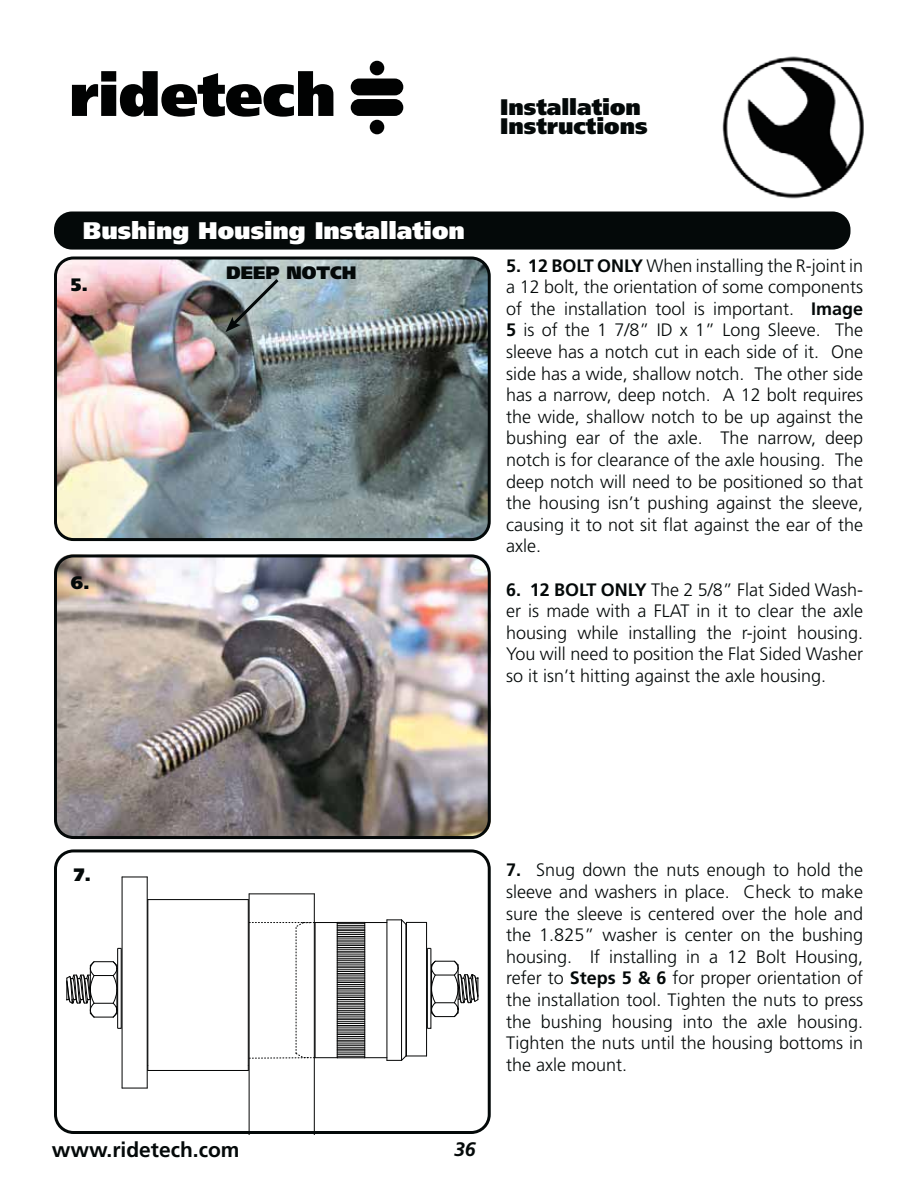
<style>
.page{position:relative;width:918px;height:1188px;background:#fff}
.page>*{position:absolute;margin:0;border:0;box-sizing:border-box;transform-origin:0 0}
.t1{font:900 24px "Frutiger LT Pro";color:#fff}
.t2{font:900 22.5px/19.5px "Frutiger LT Pro";color:#040909}
.t3{font:700 21px "Frutiger LT Pro";color:#040909}
.t4{font:italic 700 19.5px "Frutiger LT Pro";color:#040909}
.t5{font:300 18px/21.6px "Frutiger LT Pro";color:#040909;text-align:justify}
.t6{font:900 18px "Frutiger LT Pro";color:#040909}
.s1{font-weight:700}
</style>
<div class="page">
<img style="left:722px;top:56px;width:142px;height:143px">
<svg style="left:72px;top:71px;width:261px;height:46px"></svg>
<div style="left:351px;top:79px;width:52px;height:16px;background:#010202;border-radius:8px"></div>
<div style="left:351px;top:99px;width:52px;height:17px;background:#010202;border-radius:8px"></div>
<div style="left:370px;top:61px;width:14px;height:14px;background:#010202;border-radius:50%"></div>
<div style="left:370px;top:120px;width:14px;height:14px;background:#010202;border-radius:50%"></div>
<div style="left:54px;top:212px;width:797px;height:38px;background:#040909;border-radius:18px"></div>
<img style="left:56px;top:258px;width:433px;height:283px;border-radius:18px">
<div style="left:54px;top:256px;width:437px;height:285px;border:3px solid #040909;border-radius:18px"></div>
<svg style="left:225px;top:276px;width:57px;height:56px;background:#879698"></svg>
<img style="left:54px;top:554px;width:437px;height:284px;border-radius:18px">
<div style="left:54px;top:554px;width:437px;height:285px;border:3px solid #040909;border-radius:18px"></div>
<hr style="left:314px;top:894px;width:1px;height:240px;background:#040505">
<hr style="left:249px;top:894px;width:1px;height:240px;background:#040505">
<hr style="left:249px;top:894px;width:65px;height:1px;background:#040505">
<hr style="left:148px;top:899px;width:100px;height:1px;background:#010202">
<hr style="left:148px;top:1070px;width:100px;height:1px;background:#010202">
<hr style="left:248px;top:900px;width:1px;height:165px;background:#010202">
<hr style="left:122px;top:877px;width:1px;height:211px;background:#010202">
<hr style="left:147px;top:877px;width:1px;height:211px;background:#010202">
<svg style="left:122px;top:877px;width:25px;height:1px"></svg>
<svg style="left:122px;top:1088px;width:25px;height:1px"></svg>
<svg style="left:66px;top:947px;width:56px;height:82px"></svg>
<svg style="left:248px;top:919px;width:231px;height:151px"></svg>
<div style="left:54px;top:849px;width:437px;height:285px;border:3px solid #040909;border-radius:18px"></div>
<h1 class="t1" style="left:83px;top:220px;width:384px">Bushing Housing Installation</h1>
<p class="t6" style="left:71px;top:277px;width:19px">5.</p>
<p class="t6" style="left:71px;top:575px;width:20px">6.</p>
<p class="t6" style="left:226px;top:265px;width:132px">DEEP NOTCH</p>
<p class="t2" style="left:500px;top:98px;width:149px">Installation<br>Instructions</p>
<p class="t5" style="left:506px;top:255px;width:359px"><span class="s1">5. 12 BOLT ONLY</span> When installing the R-joint in a 12 bolt, the orientation of some components of the installation tool is important. <span class="s1">Image 5</span> is of the 1 7/8” ID x 1” Long Sleeve. The sleeve has a notch cut in each side of it. One side has a wide, shallow notch. The other side has a narrow, deep notch. A 12 bolt requires the wide, shallow notch to be up against the bushing ear of the axle. The narrow, deep notch is for clearance of the axle housing. The deep notch will need to be positioned so that the housing isn’t pushing against the sleeve, causing it to not sit flat against the ear of the axle.</p>
<p class="t5" style="left:506px;top:579px;width:359px"><span class="s1">6. 12 BOLT ONLY</span> The 2 5/8” Flat Sided Wash&shy;er is made with a FLAT in it to clear the axle housing while installing the r-joint housing.<br>You will need to position the Flat Sided Washer so it isn’t hitting against the axle housing.</p>
<p class="t6" style="left:74px;top:867px;width:19px">7.</p>
<p class="t3" style="left:52px;top:1141px;width:189px">www.ridetech.com</p>
<p class="t4" style="left:454px;top:1141px;width:23px">36</p>
<p class="t5" style="left:506px;top:860px;width:359px"><span class="s1">7.</span> Snug down the nuts enough to hold the sleeve and washers in place. Check to make sure the sleeve is centered over the hole and the 1.825” washer is center on the bushing housing. If installing in a 12 Bolt Housing, refer to <span class="s1">Steps 5 &amp; 6</span> for proper orientation of the installation tool. Tighten the nuts to press the bushing housing into the axle housing.<br>Tighten the nuts until the housing bottoms in the axle mount.</p>
</div>
